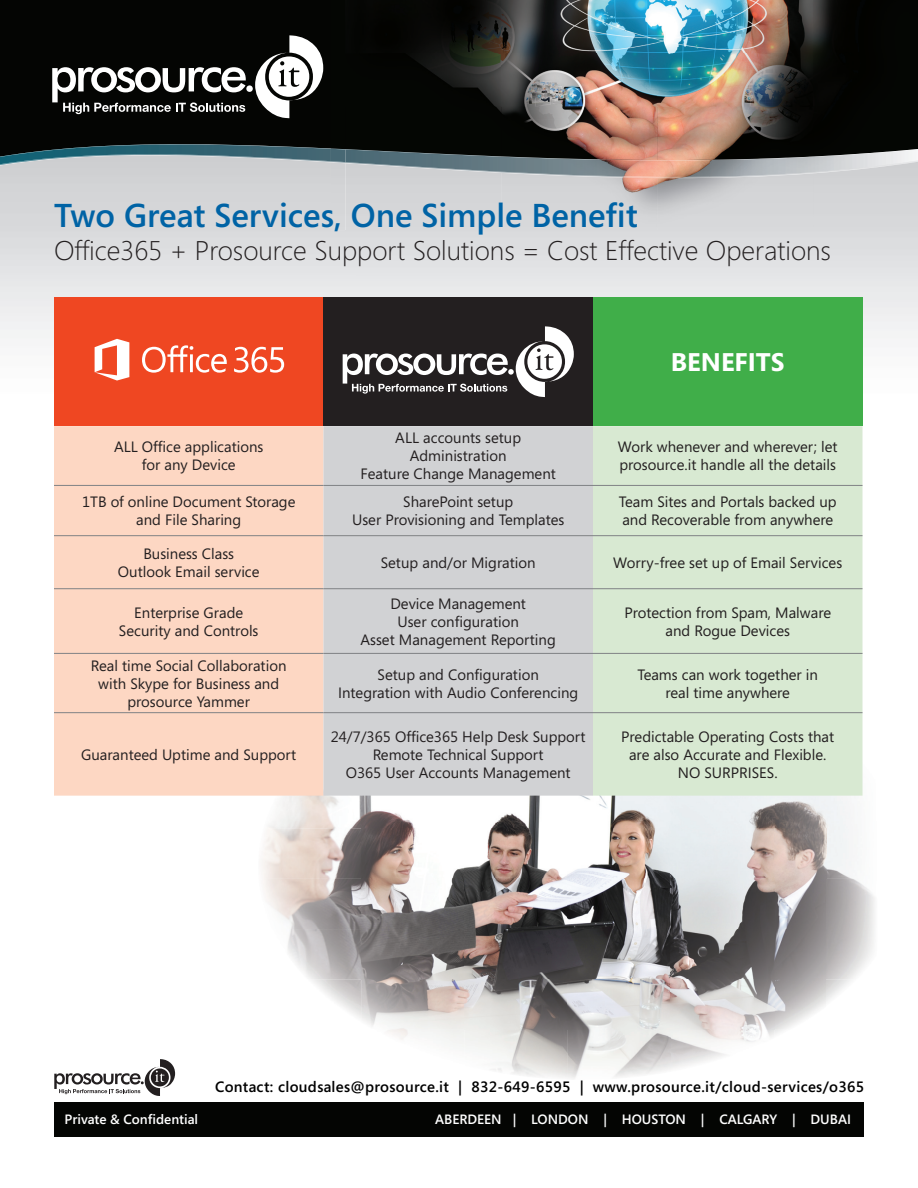
<style>
.page{position:relative;width:918px;height:1188px;background:#fff}
.page>*{position:absolute;margin:0;border:0;box-sizing:border-box;transform-origin:0 0}
.t1{font:600 33px "Segoe";color:#0063a5}
.t2{font:300 27px "Segoe";color:#231f20}
.t3{font:700 25.5px "Segoe";color:#fff}
.t4{font:15px/18px "Segoe";color:#231f20;text-align:center}
.t5{font:600 15px "Segoe";letter-spacing:.02em;color:#000}
.t6{font:600 13.5px "Segoe";color:#fff}
</style>
<div class="page">
<div style="left:0;top:0;width:331px;height:144px;background:#040503"></div>
<img style="left:356px;top:272px;width:562px;height:258px">
<img style="left:0;top:164px;width:331px;height:1px">
<img style="left:0;top:144px;width:331px;height:1px">
<img style="left:0;top:145px;width:331px;height:19px">
<svg style="left:52px;top:35px;width:271px;height:83px"></svg>
<img style="left:331px;top:0;width:15px;height:231px">
<svg style="left:331px;top:148px;width:15px;height:1px"></svg>
<svg style="left:331px;top:161px;width:15px;height:2px"></svg>
<img style="left:346px;top:0;width:572px;height:107px">
<div style="left:346px;top:107px;width:156px;height:42px;background:#040603"></div>
<img style="left:502px;top:107px;width:312px;height:42px">
<div style="left:814px;top:107px;width:104px;height:42px;background:#040603"></div>
<img style="left:502px;top:177px;width:312px;height:54px">
<img style="left:346px;top:149px;width:572px;height:28px">
<div style="left:54px;top:1102px;width:810px;height:35px;background:#040503"></div>
<svg style="left:54px;top:1059px;width:121px;height:37px"></svg>
<img style="left:826px;top:726px;width:49px;height:253px">
<img style="left:774px;top:796px;width:52px;height:234px">
<img style="left:268px;top:796px;width:506px;height:32px">
<img style="left:262px;top:828px;width:512px;height:101px">
<img style="left:288px;top:929px;width:486px;height:50px">
<img style="left:361px;top:979px;width:413px;height:51px">
<img style="left:465px;top:1030px;width:206px;height:49px">
<img style="left:671px;top:1030px;width:103px;height:39px">
<img style="left:774px;top:1030px;width:9px;height:5px">
<div style="left:54px;top:297px;width:270px;height:129px;background:#ef4722"></div>
<div style="left:324px;top:297px;width:269px;height:129px;background:#231f20"></div>
<div style="left:593px;top:297px;width:269px;height:129px;background:#40ae49"></div>
<div style="left:54px;top:426px;width:270px;height:370px;background:#fdd7c3"></div>
<div style="left:324px;top:426px;width:269px;height:370px;background:#d1d2d4"></div>
<div style="left:593px;top:426px;width:269px;height:370px;background:#d8e9d2"></div>
<hr style="left:54px;top:485px;width:270px;height:1px;background:#808285">
<hr style="left:324px;top:485px;width:269px;height:1px;background:#808285">
<hr style="left:593px;top:485px;width:270px;height:1px;background:#808285">
<hr style="left:54px;top:535px;width:270px;height:1px;background:#808285">
<hr style="left:324px;top:535px;width:269px;height:1px;background:#808285">
<hr style="left:593px;top:535px;width:270px;height:1px;background:#808285">
<hr style="left:54px;top:588px;width:270px;height:1px;background:#808285">
<hr style="left:324px;top:588px;width:269px;height:1px;background:#808285">
<hr style="left:593px;top:588px;width:270px;height:1px;background:#808285">
<hr style="left:54px;top:653px;width:270px;height:1px;background:#808285">
<hr style="left:324px;top:653px;width:269px;height:1px;background:#808285">
<hr style="left:593px;top:653px;width:270px;height:1px;background:#808285">
<hr style="left:54px;top:712px;width:270px;height:1px;background:#808285">
<hr style="left:324px;top:712px;width:269px;height:1px;background:#808285">
<hr style="left:593px;top:712px;width:270px;height:1px;background:#808285">
<svg style="left:142px;top:345px;width:85px;height:28px"></svg>
<svg style="left:234px;top:347px;width:50px;height:26px"></svg>
<svg style="left:95px;top:339px;width:34px;height:42px"></svg>
<svg style="left:343px;top:326px;width:231px;height:71px"></svg>
<h1 class="t1" style="left:54px;top:197px;width:586px">Two Great Services, One Simple Benefit</h1>
<h2 class="t2" style="left:54px;top:235px;width:779px">Office365 + Prosource Support Solutions = Cost Effective Operations</h2>
<h3 class="t3" style="left:671px;top:344px;width:115px">BENEFITS</h3>
<p class="t4" style="left:114px;top:438px;width:151px">ALL Office applications for any Device</p>
<p class="t4" style="left:361px;top:429px;width:197px">ALL accounts setup<br>Administration<br>Feature Change Management</p>
<p class="t4" style="left:618px;top:438px;width:221px;text-align:left">Work whenever and wherever; let prosource.it handle all the details</p>
<p class="t4" style="left:82px;top:493px;width:215px">1TB of online Document Storage and File Sharing</p>
<p class="t4" style="left:352px;top:493px;width:214px">SharePoint setup<br>User Provisioning and Templates</p>
<p class="t4" style="left:619px;top:493px;width:219px;text-align:left">Team Sites and Portals backed up and Recoverable from anywhere</p>
<p class="t4" style="left:118px;top:544px;width:143px">Business Class<br>Outlook Email service</p>
<p class="t4" style="left:381px;top:553px;width:156px">Setup and/or Migration</p>
<p class="t4" style="left:613px;top:553px;width:230px">Worry-free set up of Email Services</p>
<p class="t4" style="left:119px;top:603px;width:141px">Enterprise Grade<br>Security and Controls</p>
<p class="t4" style="left:361px;top:594px;width:197px">Device Management<br>User configuration<br>Asset Management Reporting</p>
<p class="t4" style="left:624px;top:603px;width:208px">Protection from Spam, Malware and Rogue Devices</p>
<p class="t4" style="left:91px;top:656px;width:197px">Real time Social Collaboration with Skype for Business and prosource Yammer</p>
<p class="t4" style="left:338px;top:665px;width:242px">Setup and Configuration<br>Integration with Audio Conferencing</p>
<p class="t4" style="left:637px;top:665px;width:182px">Teams can work together in real time anywhere</p>
<p class="t4" style="left:81px;top:745px;width:217px">Guaranteed Uptime and Support</p>
<p class="t4" style="left:331px;top:727px;width:257px">24/7/365 Office365 Help Desk Support<br>Remote Technical Support<br>O365 User Accounts Management</p>
<p class="t4" style="left:621px;top:727px;width:215px">Predictable Operating Costs that are also Accurate and Flexible.<br>NO SURPRISES.</p>
<p class="t5" style="left:215px;top:1078px;width:651px">Contact: cloudsales@prosource.it | 832-649-6595 | www.prosource.it/cloud-services/o365</p>
<p class="t6" style="left:65px;top:1111px;width:135px">Private &amp; Confidential</p>
<p class="t6" style="left:435px;top:1111px;width:417px">ABERDEEN | LONDON | HOUSTON | CALGARY | DUBAI</p>
</div>
